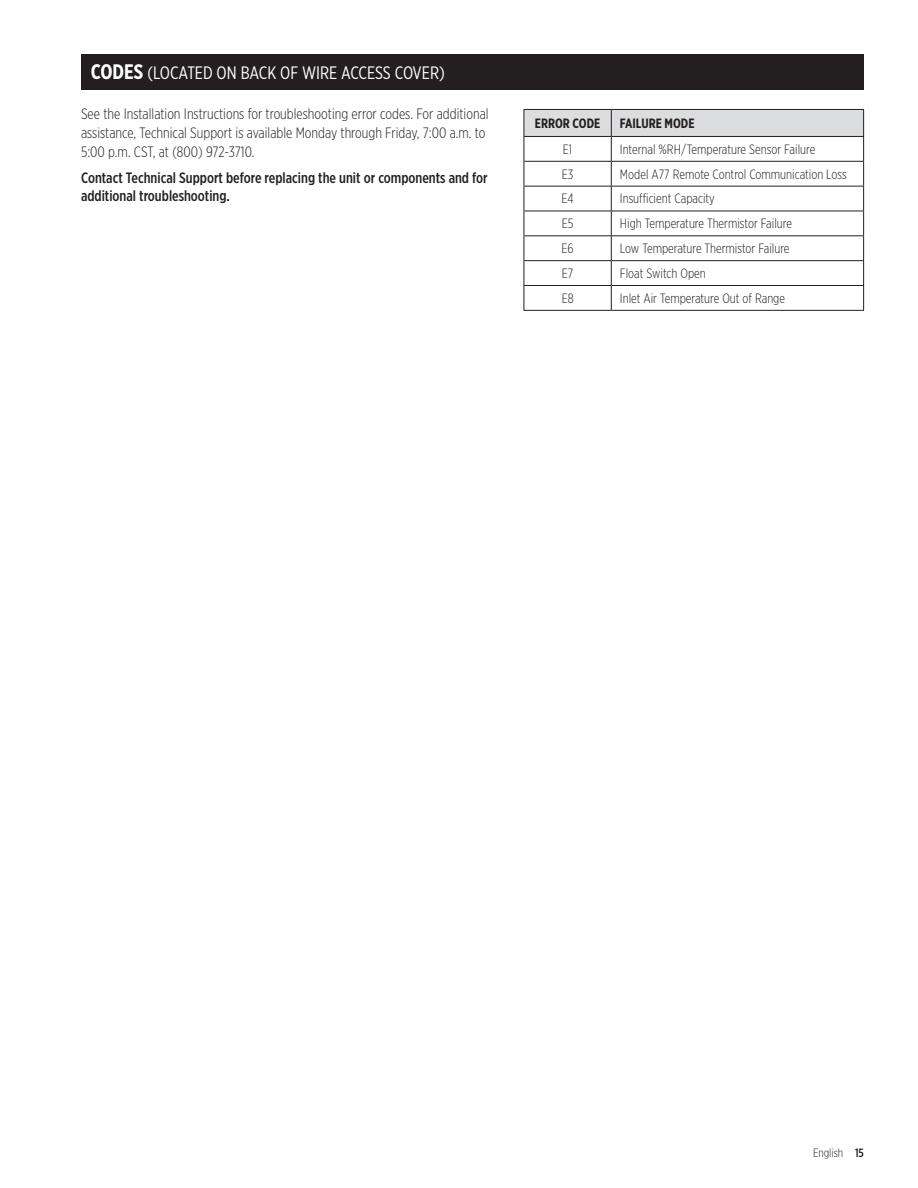
<style>
.page{position:relative;width:918px;height:1188px;background:#fff}
.page>*{position:absolute;margin:0;border:0;box-sizing:border-box;transform-origin:0 0}
.t1{font:18px "Gotham X Narrow";color:#fff}
.t2{font:300 15px/18.8px "Gotham X Narrow";color:#231f20}
.t3{font:500 15px/18.8px "Gotham X Narrow";color:#231f20}
.t4{font:300 13.5px "Gotham X Narrow";color:#231f20}
.t5{font:700 13.5px "Gotham X Narrow";color:#231f20}
.t6{font:300 12px "Gotham X Narrow";color:#231f20}
.s1{font-weight:700;font-size:21px}
.s2{font-weight:500}
</style>
<div class="page">
<div style="left:81px;top:54px;width:783px;height:35px;background:#231f20"></div>
<hr style="left:524px;top:310px;width:87px;height:1px;background:#231f20">
<hr style="left:611px;top:310px;width:253px;height:1px;background:#231f20">
<svg style="left:524px;top:109px;width:340px;height:201px"></svg>
<h1 class="t1" style="left:91px;top:62px;width:356px"><span class="s1">CODES</span> (LOCATED ON BACK OF WIRE ACCESS COVER)</h1>
<p class="t2" style="left:81px;top:104px;width:409px">See the Installation Instructions for troubleshooting error codes. For additional assistance, Technical Support is available Monday through Friday, 7:00 a.m. to<br>5:00 p.m. CST, at (800) 972-3710.</p>
<p class="t3" style="left:81px;top:168px;width:408px">Contact Technical Support before replacing the unit or components and for additional troubleshooting.</p>
<p class="t5" style="left:535px;top:115px;width:67px">ERROR CODE</p>
<p class="t5" style="left:620px;top:115px;width:76px">FAILURE MODE</p>
<p class="t4" style="left:563px;top:141px;width:11px">E1</p>
<p class="t4" style="left:620px;top:141px;width:197px">Internal %RH/Temperature Sensor Failure</p>
<p class="t4" style="left:562px;top:166px;width:13px">E3</p>
<p class="t4" style="left:620px;top:166px;width:228px">Model A77 Remote Control Communication Loss</p>
<p class="t4" style="left:562px;top:191px;width:14px">E4</p>
<p class="t4" style="left:620px;top:191px;width:96px">Insufficient Capacity</p>
<p class="t4" style="left:562px;top:216px;width:13px">E5</p>
<p class="t4" style="left:620px;top:216px;width:174px">High Temperature Thermistor Failure</p>
<p class="t4" style="left:562px;top:240px;width:14px">E6</p>
<p class="t4" style="left:620px;top:240px;width:171px">Low Temperature Thermistor Failure</p>
<p class="t4" style="left:562px;top:265px;width:13px">E7</p>
<p class="t4" style="left:620px;top:265px;width:87px">Float Switch Open</p>
<p class="t4" style="left:562px;top:290px;width:13px">E8</p>
<p class="t4" style="left:620px;top:290px;width:167px">Inlet Air Temperature Out of Range</p>
<p class="t6" style="left:813px;top:1146px;width:52px">English <span class="s2">15</span></p>
</div>
